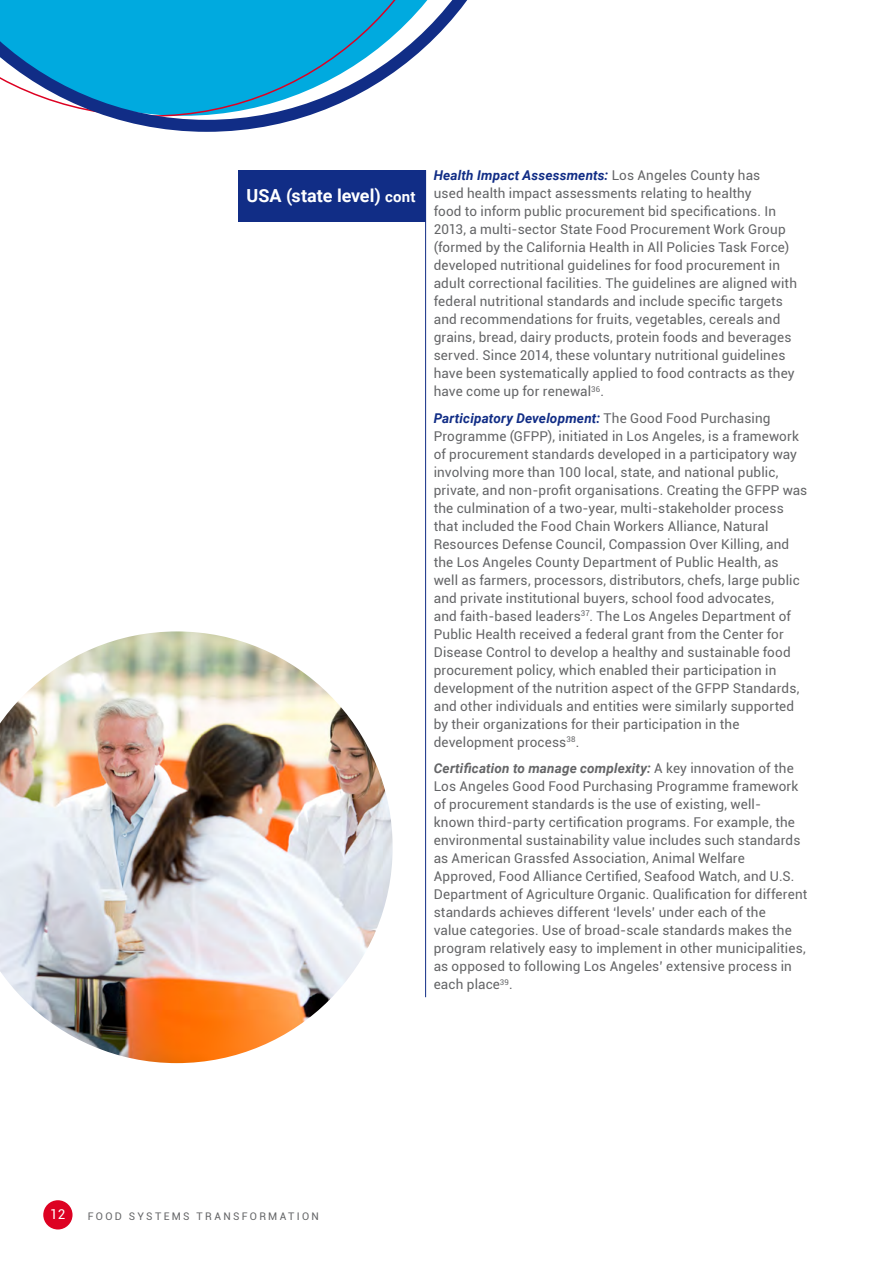
<style>
.page{position:relative;width:893px;height:1263px;background:#fff}
.page>*{position:absolute;margin:0;border:0;box-sizing:border-box;transform-origin:0 0}
.Body_copy{font:700 18px "Roboto";color:#fff}
.Body_copy-2{font:13.5px/18px "Roboto";letter-spacing:.01em;color:#646567}
.t1{font:13.5px "Roboto";color:#fff}
.t2{font:10.5px "Roboto";letter-spacing:.22em;color:#646567}
.s1{font-size:15px}
.s2{font-weight:700;font-style:italic;color:#112d86}
.s3{font-weight:700;font-style:italic}
</style>
<div class="page">
<svg style="left:0;top:0;width:468px;height:132px"></svg>
<div style="left:43px;top:1200px;width:30px;height:29px;background:#dd0122;border-radius:50%"></div>
<div style="left:238px;top:170px;width:187px;height:51px;background:#112d86"></div>
<hr style="left:425px;top:170px;width:1px;height:827px;background:#112d86">
<img style="left:0;top:631px;width:393px;height:433px">
<p class="Body_copy" style="left:247px;top:183px;width:170px">USA (state level) <span class="s1">cont</span></p>
<p class="Body_copy-2" style="left:434px;top:166px;width:365px"><span class="s2">Health Impact Assessments:</span> Los Angeles County has<br>used health impact assessments relating to healthy<br>food to inform public procurement bid specifications. In 2013, a multi-sector State Food Procurement Work Group (formed by the California Health in All Policies Task Force) developed nutritional guidelines for food procurement in adult correctional facilities. The guidelines are aligned with federal nutritional standards and include specific targets and recommendations for fruits, vegetables, cereals and grains, bread, dairy products, protein foods and beverages served. Since 2014, these voluntary nutritional guidelines have been systematically applied to food contracts as they have come up for renewal<sup>36</sup>.</p>
<p class="Body_copy-2" style="left:434px;top:408px;width:375px"><span class="s2">Participatory Development:</span> The Good Food Purchasing Programme (GFPP), initiated in Los Angeles, is a framework of procurement standards developed in a participatory way involving more than 100 local, state, and national public, private, and non-profit organisations. Creating the GFPP was the culmination of a two-year, multi-stakeholder process that included the Food Chain Workers Alliance, Natural Resources Defense Council, Compassion Over Killing, and the Los Angeles County Department of Public Health, as<br>well as farmers, processors, distributors, chefs, large public and private institutional buyers, school food advocates,<br>and faith-based leaders<sup>37</sup>. The Los Angeles Department of Public Health received a federal grant from the Center for Disease Control to develop a healthy and sustainable food procurement policy, which enabled their participation in development of the nutrition aspect of the GFPP Standards, and other individuals and entities were similarly supported by their organizations for their participation in the development process<sup>38</sup>.</p>
<p class="Body_copy-2" style="left:434px;top:759px;width:375px"><span class="s3">Certification to manage complexity:</span> A key innovation of the Los Angeles Good Food Purchasing Programme framework of procurement standards is the use of existing, well-<br>known third-party certification programs. For example, the environmental sustainability value includes such standards as American Grassfed Association, Animal Welfare Approved, Food Alliance Certified, Seafood Watch, and U.S.<br>Department of Agriculture Organic. Qualification for different standards achieves different ‘levels’ under each of the<br>value categories. Use of broad-scale standards makes the program relatively easy to implement in other municipalities, as opposed to following Los Angeles’ extensive process in each place<sup>39</sup>.</p>
<p class="t1" style="left:50px;top:1204px;width:17px">12</p>
<p class="t2" style="left:88px;top:1208px;width:233px">FOOD SYSTEMS TRANSFORMATION</p>
</div>
